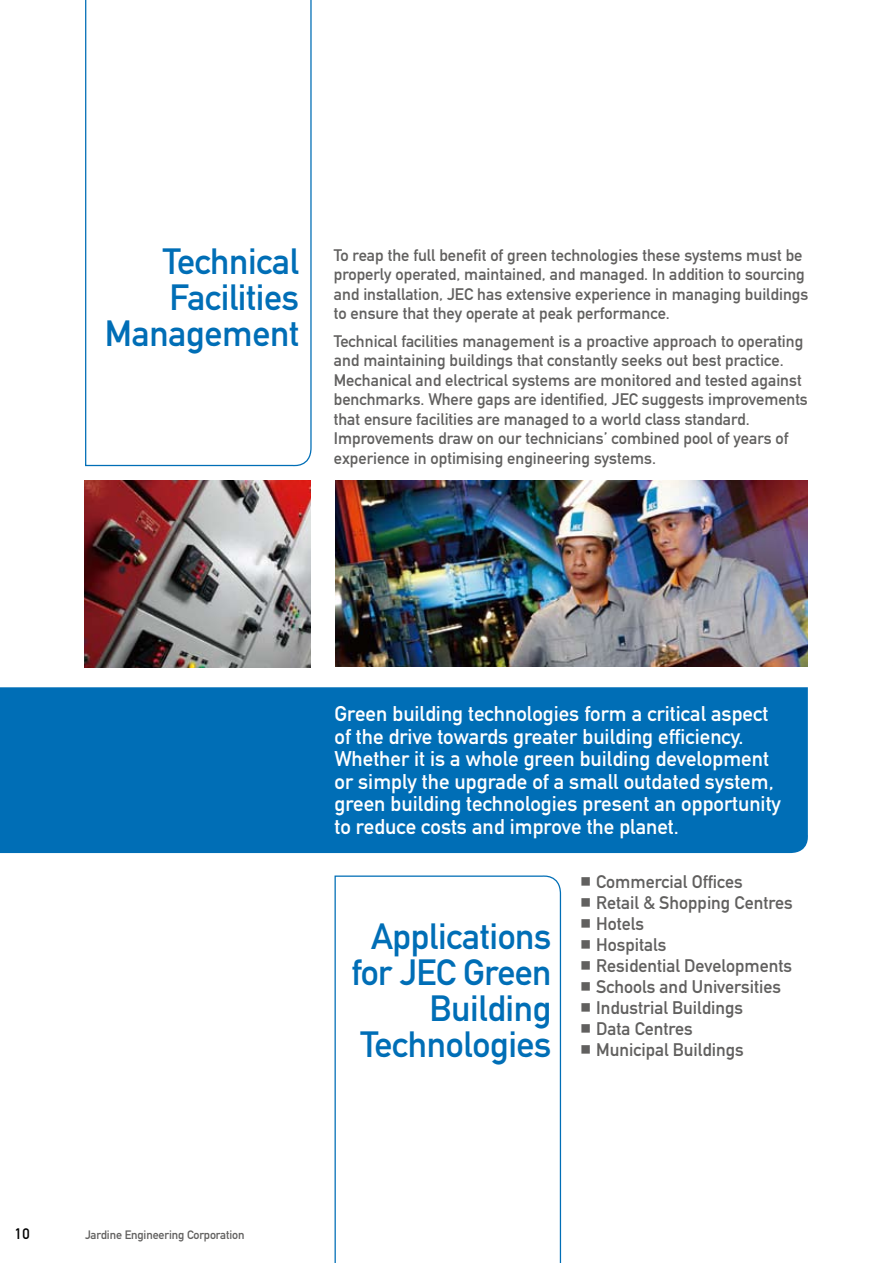
<style>
.page{position:relative;width:893px;height:1263px;background:#fff}
.page>*{position:absolute;margin:0;border:0;box-sizing:border-box;transform-origin:0 0}
.t1{font:36px/36px "DIN Mittelschrift";letter-spacing:-.01em;color:#006eb6;text-align:right}
.t2{font:21px/22.5px "DIN Mittelschrift";color:#fff}
.t3{font:18px "DIN Mittelschrift";color:#61605f}
.t4{font:16.5px/19.5px "DIN Mittelschrift";color:#61605f}
.t5{font:15px "DIN Mittelschrift";color:#000}
.t6{font:12px "DIN Mittelschrift";letter-spacing:-.01em;color:#61605f}
.s1{font-family:"M Hei HK";font-weight:500;font-size:12px}
</style>
<div class="page">
<div style="left:0;top:687px;width:808px;height:166px;background:#006eb6"></div>
<img style="left:335px;top:481px;width:473px;height:185px">
<img style="left:85px;top:481px;width:225px;height:187px">
<svg style="left:85px;top:0;width:227px;height:467px"></svg>
<svg style="left:334px;top:875px;width:228px;height:388px"></svg>
<h1 class="t1" style="left:105px;top:244px;width:196px">Technical<br>Facilities<br>Management</h1>
<p class="t4" style="left:334px;top:245px;width:476px">To reap the full benefit of green technologies these systems must be properly operated, maintained, and managed. In addition to sourcing and installation, JEC has extensive experience in managing buildings to ensure that they operate at peak performance.</p>
<p class="t4" style="left:334px;top:331px;width:476px">Technical facilities management is a proactive approach to operating and maintaining buildings that constantly seeks out best practice.<br>Mechanical and electrical systems are monitored and tested against benchmarks. Where gaps are identified, JEC suggests improvements that ensure facilities are managed to a world class standard.<br>Improvements draw on our technicians’ combined pool of years of experience in optimising engineering systems.</p>
<p class="t2" style="left:334px;top:703px;width:448px">Green building technologies form a critical aspect of the drive towards greater building efficiency.<br>Whether it is a whole green building development or simply the upgrade of a small outdated system, green building technologies present an opportunity to reduce costs and improve the planet.</p>
<p class="t5" style="left:15px;top:1224px;width:16px">10</p>
<p class="t6" style="left:85px;top:1228px;width:161px">Jardine Engineering Corporation</p>
<h1 class="t1" style="left:352px;top:918px;width:202px">Applications for JEC Green<br>Building<br>Technologies</h1>
<p class="t3" style="left:580px;top:871px;width:164px"><span class="s1">■</span> Commercial Offices</p>
<p class="t3" style="left:580px;top:892px;width:214px"><span class="s1">■</span> Retail &amp; Shopping Centres</p>
<p class="t3" style="left:580px;top:913px;width:66px"><span class="s1">■</span> Hotels</p>
<p class="t3" style="left:580px;top:934px;width:88px"><span class="s1">■</span> Hospitals</p>
<p class="t3" style="left:580px;top:955px;width:214px"><span class="s1">■</span> Residential Developments</p>
<p class="t3" style="left:580px;top:976px;width:203px"><span class="s1">■</span> Schools and Universities</p>
<p class="t3" style="left:580px;top:997px;width:165px"><span class="s1">■</span> Industrial Buildings</p>
<p class="t3" style="left:580px;top:1018px;width:114px"><span class="s1">■</span> Data Centres</p>
<p class="t3" style="left:580px;top:1039px;width:166px"><span class="s1">■</span> Municipal Buildings</p>
</div>
